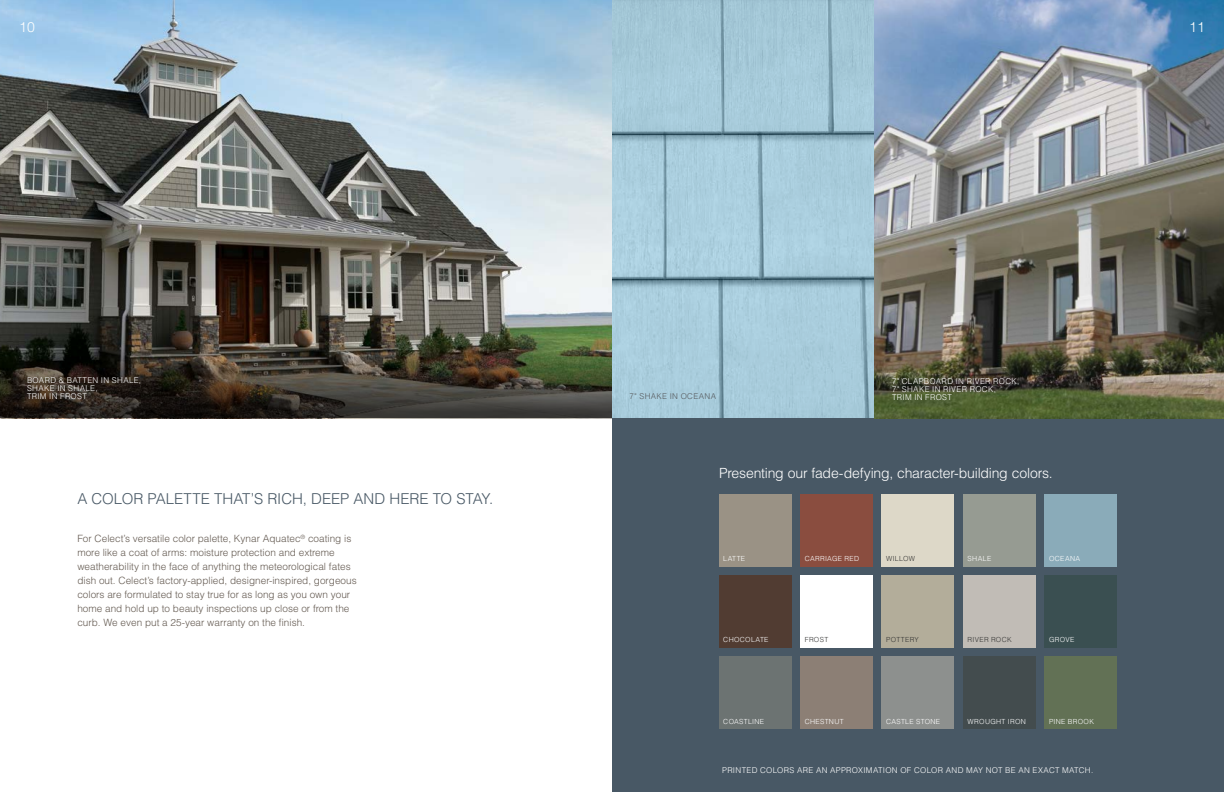
<style>
.page{position:relative;width:1224px;height:792px;background:#fff}
.page>*{position:absolute;margin:0;border:0;box-sizing:border-box;transform-origin:0 0}
.t1{font:300 15px "Helvetica LT Std";letter-spacing:-.005em;color:#485865}
.t2{font:300 14px "Helvetica LT Std";letter-spacing:-.015em;color:#fff}
.t3{font:300 10px/14px "Helvetica LT Std";color:#635950}
.t4{font:300 8px/8px "Helvetica LT Std";letter-spacing:.04em;color:#fff}
.t5{font:300 8px "Helvetica LT Std";letter-spacing:.05em;color:#55575a}
.t6{font:300 7px "Helvetica LT Std";letter-spacing:.05em;color:#fff}
.t7{font:300 7px "Helvetica LT Std";letter-spacing:.045em;color:#343433}
</style>
<div class="page">
<img style="left:0;top:0;width:1224px;height:418px">
<svg style="left:612px;top:0;width:262px;height:418px;fill:#a9ccdc"></svg>
<svg style="left:0;top:346px;width:612px;height:72px"></svg>
<div style="left:612px;top:418px;width:612px;height:374px;background:#485865"></div>
<div style="left:719px;top:575px;width:72px;height:73px;background:#513c32"></div>
<div style="left:800px;top:575px;width:73px;height:73px;background:#fff"></div>
<div style="left:882px;top:575px;width:72px;height:73px;background:#b3ad9a"></div>
<div style="left:963px;top:575px;width:73px;height:73px;background:#c1bcb6"></div>
<div style="left:1045px;top:575px;width:72px;height:73px;background:#3a4f51"></div>
<div style="left:719px;top:657px;width:72px;height:72px;background:#6c7372"></div>
<div style="left:800px;top:657px;width:73px;height:72px;background:#8c7f75"></div>
<div style="left:882px;top:657px;width:72px;height:72px;background:#8d908e"></div>
<div style="left:963px;top:657px;width:73px;height:72px;background:#434c4e"></div>
<div style="left:1045px;top:657px;width:72px;height:72px;background:#627155"></div>
<div style="left:719px;top:494px;width:72px;height:72px;background:#9a9285"></div>
<div style="left:800px;top:494px;width:73px;height:72px;background:#8a4d3f"></div>
<div style="left:882px;top:494px;width:72px;height:72px;background:#ddd8c8"></div>
<div style="left:963px;top:494px;width:73px;height:72px;background:#969b92"></div>
<div style="left:1045px;top:494px;width:72px;height:72px;background:#8aabb9"></div>
<h2 class="t2" style="left:19px;top:18px;width:17px">10</h2>
<h2 class="t2" style="left:1189px;top:18px;width:17px">11</h2>
<p class="t4" style="left:27px;top:377px;width:116px">BOARD &amp; BATTEN IN SHALE,<br>SHAKE IN SHALE,<br>TRIM IN FROST</p>
<h1 class="t1" style="left:77px;top:489px;width:417px">A COLOR PALETTE THAT’S RICH, DEEP AND HERE TO STAY.</h1>
<p class="t3" style="left:77px;top:532px;width:281px">For Celect’s versatile color palette, Kynar Aquatec<sup>®</sup> coating is more like a coat of arms: moisture protection and extreme weatherability in the face of anything the meteorological fates dish out. Celect’s factory-applied, designer-inspired, gorgeous colors are formulated to stay true for as long as you own your home and hold up to beauty inspections up close or from the curb. We even put a 25-year warranty on the finish.</p>
<p class="t5" style="left:630px;top:392px;width:88px">7" SHAKE IN OCEANA</p>
<p class="t4" style="left:892px;top:377px;width:129px">7" CLAPBOARD IN RIVER ROCK,<br>7" SHAKE IN RIVER ROCK,<br>TRIM IN FROST</p>
<h2 class="t2" style="left:719px;top:464px;width:335px">Presenting our fade-defying, character-building colors.</h2>
<p class="t6" style="left:723px;top:554px;width:23px">LATTE</p>
<p class="t6" style="left:805px;top:554px;width:56px">CARRIAGE RED</p>
<p class="t7" style="left:886px;top:554px;width:30px">WILLOW</p>
<p class="t6" style="left:968px;top:554px;width:25px">SHALE</p>
<p class="t6" style="left:1049px;top:554px;width:33px">OCEANA</p>
<p class="t6" style="left:723px;top:636px;width:47px">CHOCOLATE</p>
<p class="t7" style="left:805px;top:636px;width:25px">FROST</p>
<p class="t7" style="left:886px;top:636px;width:34px">POTTERY</p>
<p class="t7" style="left:968px;top:636px;width:46px">RIVER ROCK</p>
<p class="t6" style="left:1049px;top:636px;width:27px">GROVE</p>
<p class="t6" style="left:723px;top:717px;width:42px">COASTLINE</p>
<p class="t6" style="left:805px;top:717px;width:40px">CHESTNUT</p>
<p class="t6" style="left:886px;top:717px;width:56px">CASTLE STONE</p>
<p class="t6" style="left:968px;top:717px;width:60px">WROUGHT IRON</p>
<p class="t6" style="left:1049px;top:717px;width:47px">PINE BROOK</p>
<p class="t4" style="left:722px;top:767px;width:373px">PRINTED COLORS ARE AN APPROXIMATION OF COLOR AND MAY NOT BE AN EXACT MATCH.</p>
</div>
